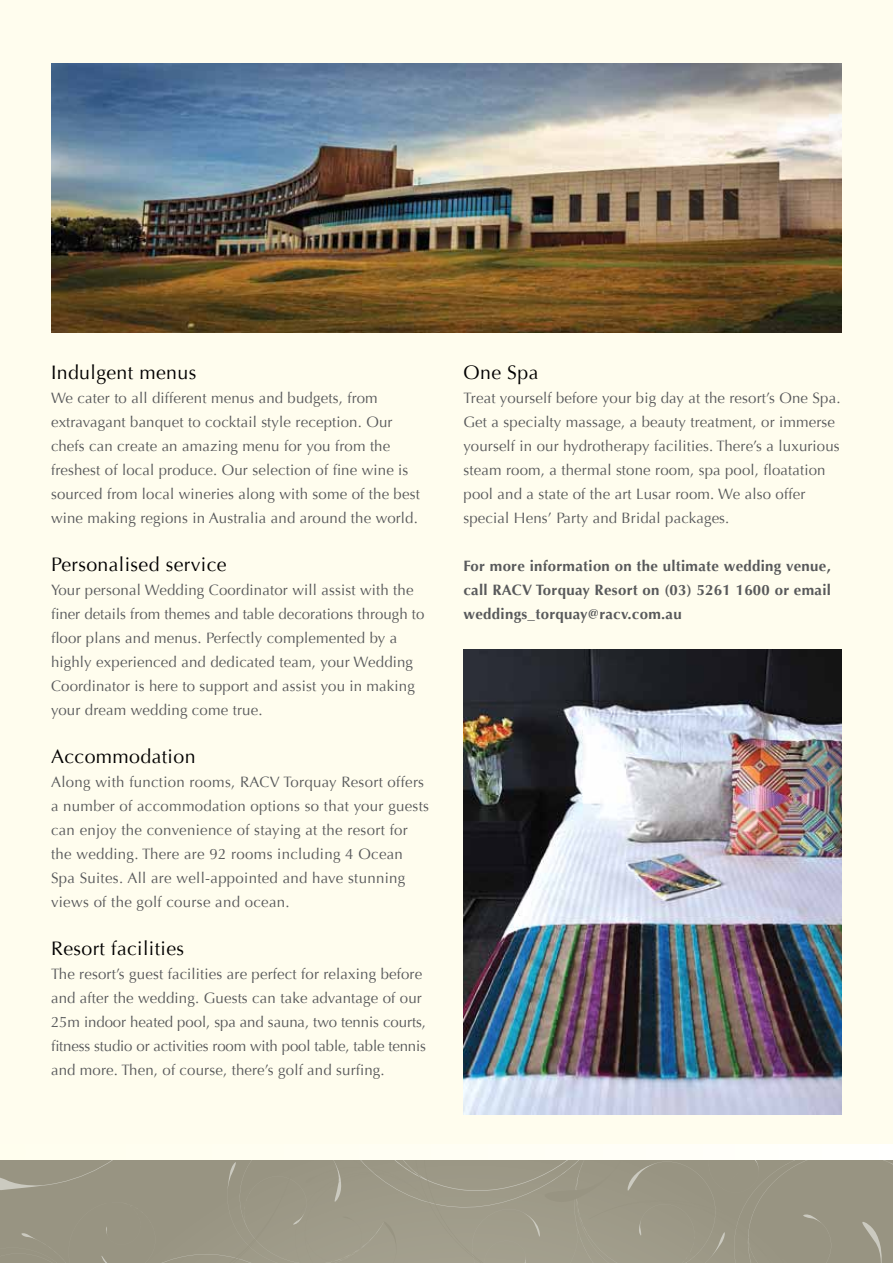
<style>
.page{position:relative;width:893px;height:1263px;background:#fffdee}
.page>*{position:absolute;margin:0;border:0;box-sizing:border-box;transform-origin:0 0}
.t1{font:19.5px "Optima";letter-spacing:.02em;color:#000}
.t2{font:15px/24px "Optima";letter-spacing:.01em;color:#58595b}
.t3{font:700 15px/24px "Optima";letter-spacing:.02em;color:#58595b;text-align:justify}
</style>
<div class="page">
<svg style="left:1px;top:1159px;width:892px;height:104px;background:#9c9886"></svg>
<svg style="left:0;top:1160px;width:1px;height:103px"></svg>
<div style="left:0;top:1145px;width:893px;height:14px;background:#fffef4"></div>
<img style="left:463px;top:650px;width:379px;height:464px">
<img style="left:51px;top:64px;width:791px;height:268px">
<h1 class="t1" style="left:51px;top:361px;width:147px">Indulgent menus</h1>
<p class="t2" style="left:51px;top:386px;width:370px">We cater to all different menus and budgets, from extravagant banquet to cocktail style reception. Our chefs can create an amazing menu for you from the freshest of local produce. Our selection of fine wine is sourced from local wineries along with some of the best wine making regions in Australia and around the world.</p>
<h1 class="t1" style="left:51px;top:553px;width:177px">Personalised service</h1>
<p class="t2" style="left:51px;top:578px;width:375px">Your personal Wedding Coordinator will assist with the finer details from themes and table decorations through to floor plans and menus. Perfectly complemented by a highly experienced and dedicated team, your Wedding Coordinator is here to support and assist you in making your dream wedding come true.</p>
<h1 class="t1" style="left:51px;top:745px;width:146px">Accommodation</h1>
<p class="t2" style="left:51px;top:770px;width:379px">Along with function rooms, RACV Torquay Resort offers a number of accommodation options so that your guests can enjoy the convenience of staying at the resort for the wedding. There are 92 rooms including 4 Ocean Spa Suites. All are well-appointed and have stunning views of the golf course and ocean.</p>
<h1 class="t1" style="left:51px;top:937px;width:135px">Resort facilities</h1>
<p class="t2" style="left:51px;top:962px;width:376px">The resort’s guest facilities are perfect for relaxing before and after the wedding. Guests can take advantage of our 25m indoor heated pool, spa and sauna, two tennis courts, fitness studio or activities room with pool table, table tennis and more. Then, of course, there’s golf and surfing.</p>
<h1 class="t1" style="left:463px;top:361px;width:76px">One Spa</h1>
<p class="t2" style="left:463px;top:386px;width:379px">Treat yourself before your big day at the resort’s One Spa.<br>Get a specialty massage, a beauty treatment, or immerse yourself in our hydrotherapy facilities. There’s a luxurious steam room, a thermal stone room, spa pool, floatation pool and a state of the art Lusar room. We also offer special Hens’ Party and Bridal packages.</p>
<p class="t3" style="left:463px;top:554px;width:369px">For more information on the ultimate wedding venue, call RACV Torquay Resort on (03) 5261 1600 or email weddings_torquay@racv.com.au</p>
</div>
